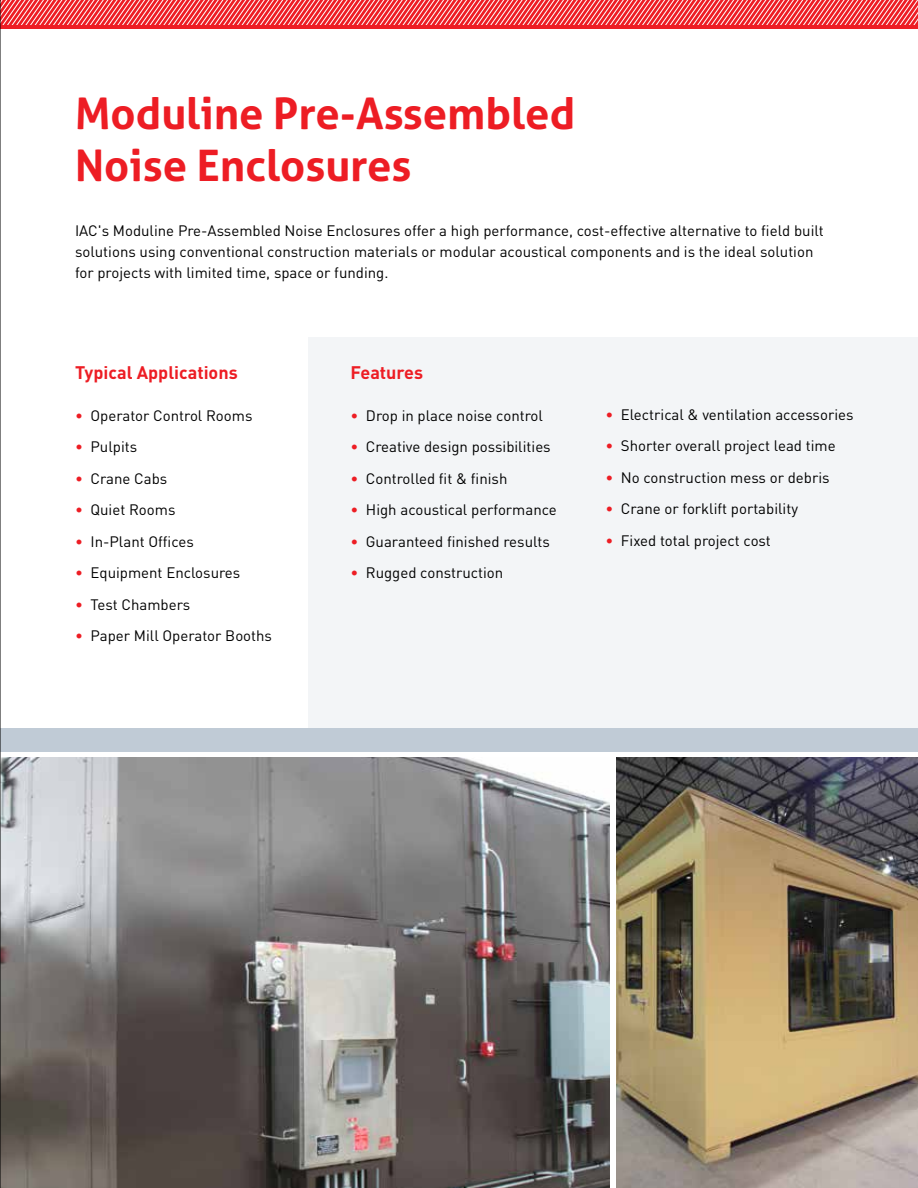
<style>
.page{position:relative;width:918px;height:1188px;background:#fff}
.page>*{position:absolute;margin:0;border:0;box-sizing:border-box;transform-origin:0 0}
.t1{font:700 43.5px/52.2px "Aller";color:#ed1d24}
.t2{font:700 18px "DIN Pro";color:#ed1d24}
.t3{font:15px/21px "DIN Pro";color:#000}
.s1{color:#ed1d24}
</style>
<div class="page">
<div style="left:308px;top:338px;width:610px;height:390px;background:#f3f5f7"></div>
<div style="left:0;top:0;width:918px;height:29px;background:#ed1d24"></div>
<svg style="left:1px;top:0;width:917px;height:25px"></svg>
<img style="left:1px;top:757px;width:609px;height:431px">
<img style="left:616px;top:757px;width:302px;height:431px">
<div style="left:0;top:728px;width:918px;height:24px;background:#c0cbd6"></div>
<hr style="left:0;top:0;width:1px;height:1188px;background:#000">
<h1 class="t1" style="left:75px;top:87px;width:502px">Moduline Pre-Assembled<br>Noise Enclosures</h1>
<p class="t3" style="left:75px;top:219px;width:750px">IAC's Moduline Pre-Assembled Noise Enclosures offer a high performance, cost-effective alternative to field built solutions using conventional construction materials or modular acoustical components and is the ideal solution for projects with limited time, space or funding.</p>
<p class="t2" style="left:75px;top:360px;width:164px">Typical Applications</p>
<p class="t3" style="left:75px;top:404px;width:179px"><span class="s1">•</span> Operator Control Rooms</p>
<p class="t3" style="left:75px;top:436px;width:64px"><span class="s1">•</span> Pulpits</p>
<p class="t3" style="left:75px;top:467px;width:94px"><span class="s1">•</span> Crane Cabs</p>
<p class="t3" style="left:75px;top:499px;width:102px"><span class="s1">•</span> Quiet Rooms</p>
<p class="t3" style="left:75px;top:530px;width:120px"><span class="s1">•</span> In-Plant Offices</p>
<p class="t3" style="left:75px;top:562px;width:167px"><span class="s1">•</span> Equipment Enclosures</p>
<p class="t3" style="left:75px;top:593px;width:117px"><span class="s1">•</span> Test Chambers</p>
<p class="t3" style="left:75px;top:625px;width:199px"><span class="s1">•</span> Paper Mill Operator Booths</p>
<p class="t2" style="left:350px;top:360px;width:74px">Features</p>
<p class="t3" style="left:350px;top:404px;width:194px"><span class="s1">•</span> Drop in place noise control</p>
<p class="t3" style="left:350px;top:436px;width:202px"><span class="s1">•</span> Creative design possibilities</p>
<p class="t3" style="left:350px;top:467px;width:159px"><span class="s1">•</span> Controlled fit &amp; finish</p>
<p class="t3" style="left:350px;top:499px;width:208px"><span class="s1">•</span> High acoustical performance</p>
<p class="t3" style="left:350px;top:530px;width:201px"><span class="s1">•</span> Guaranteed finished results</p>
<p class="t3" style="left:350px;top:562px;width:154px"><span class="s1">•</span> Rugged construction</p>
<p class="t3" style="left:605px;top:403px;width:250px"><span class="s1">•</span> Electrical &amp; ventilation accessories</p>
<p class="t3" style="left:605px;top:435px;width:232px"><span class="s1">•</span> Shorter overall project lead time</p>
<p class="t3" style="left:605px;top:466px;width:226px"><span class="s1">•</span> No construction mess or debris</p>
<p class="t3" style="left:605px;top:498px;width:194px"><span class="s1">•</span> Crane or forklift portability</p>
<p class="t3" style="left:605px;top:529px;width:167px"><span class="s1">•</span> Fixed total project cost</p>
</div>
